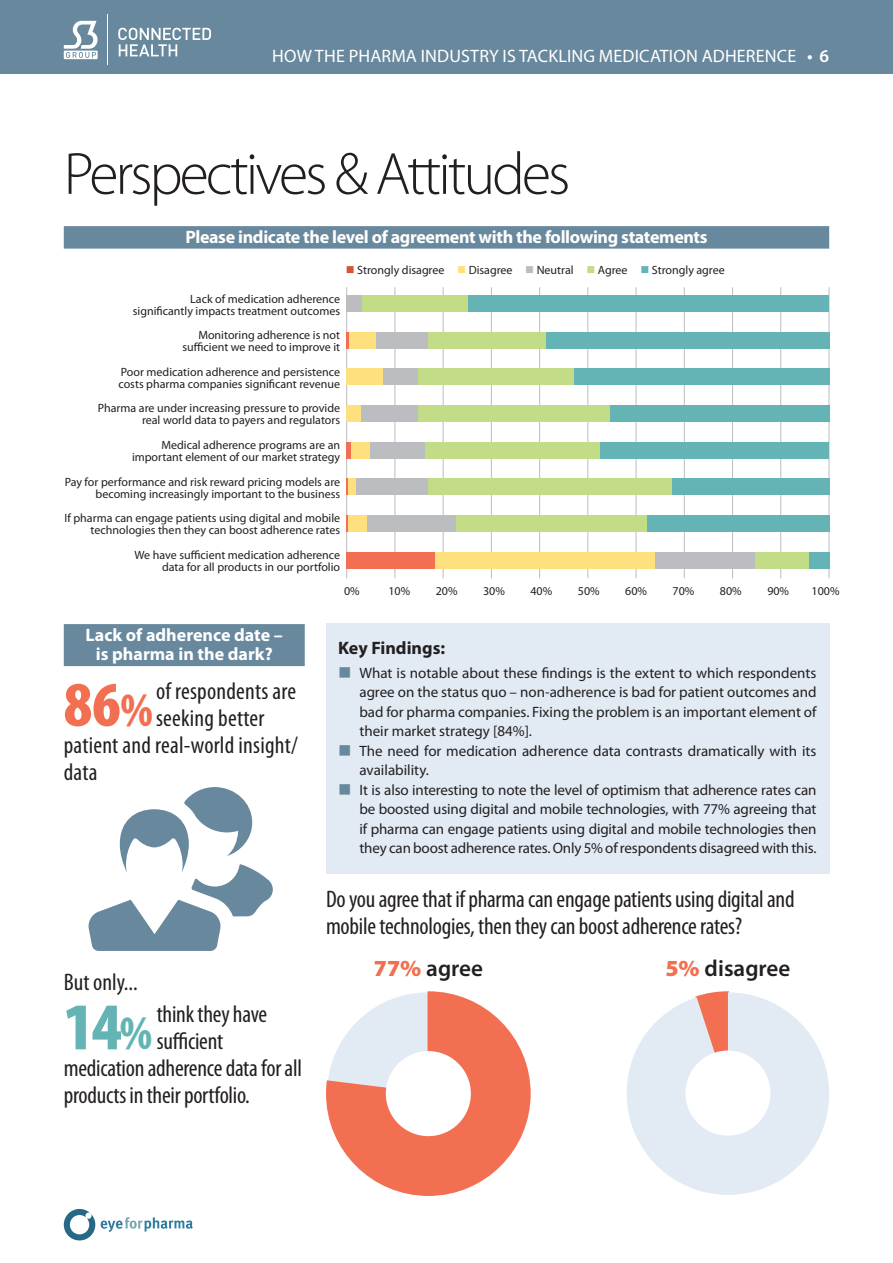
<style>
.page{position:relative;width:893px;height:1263px;background:#fff}
.page>*{position:absolute;margin:0;border:0;box-sizing:border-box;transform-origin:0 0}
.t1{font:900 condensed 67.2px "Myriad Pro";color:#64b4b5}
.t2{font:900 condensed 64.05px "Myriad Pro";color:#f36f51}
.t3{font:300 60px "Myriad Pro";letter-spacing:-.05em;color:#231f20}
.t4{font:condensed 24px/27px "Myriad Pro";letter-spacing:-.01em;color:#231f20}
.t5{font:condensed 24px "Myriad Pro";letter-spacing:.01em;color:#231f20}
.t6{font:600 23.1px "Myriad Pro";color:#231f20}
.t7{font:700 18px "Myriad Pro";letter-spacing:-.02em;color:#fff}
.t8{font:18px "Myriad Pro";letter-spacing:.01em;color:#fff}
.t9{font:700 18px/19.5px "Myriad Pro";color:#fff;text-align:center}
.t10{font:700 18px "Myriad Pro";color:#231f20}
.t11{font:15px/19.5px "Myriad Pro";letter-spacing:-.005em;color:#231f20}
.t12{font:12px/12px "Myriad Pro";color:#231f20;text-align:right}
.s1{font-weight:600}
.s2{color:#d35735}
.s3{color:#ffe07f}
.s4{color:#bcbdc0}
.s5{color:#c3dc88}
.s6{color:#64b4b5}
.s7{font-size:48px}
.s8{font-weight:900;color:#f36f51}
</style>
<div class="page">
<div style="left:0;top:0;width:893px;height:74px;background:#68889d"></div>
<svg style="left:64px;top:1209px;width:31px;height:31px"></svg>
<svg style="left:101px;top:1217px;width:92px;height:15px"></svg>
<svg style="left:64px;top:21px;width:34px;height:38px"></svg>
<svg style="left:118px;top:28px;width:93px;height:28px"></svg>
<hr style="left:108px;top:15px;width:1px;height:50px;background:#fff">
<div style="left:326px;top:623px;width:503px;height:251px;background:#e2ebf3"></div>
<hr style="left:346px;top:287px;width:1px;height:291px;background:#bcbdc0">
<hr style="left:443px;top:287px;width:1px;height:291px;background:#bcbdc0">
<hr style="left:539px;top:287px;width:1px;height:291px;background:#bcbdc0">
<hr style="left:636px;top:287px;width:1px;height:291px;background:#bcbdc0">
<hr style="left:732px;top:287px;width:1px;height:291px;background:#bcbdc0">
<hr style="left:829px;top:287px;width:1px;height:291px;background:#bcbdc0">
<hr style="left:395px;top:287px;width:1px;height:291px;background:#bcbdc0">
<hr style="left:491px;top:287px;width:1px;height:291px;background:#bcbdc0">
<hr style="left:588px;top:287px;width:1px;height:291px;background:#bcbdc0">
<hr style="left:684px;top:287px;width:1px;height:291px;background:#bcbdc0">
<hr style="left:780px;top:287px;width:1px;height:291px;background:#bcbdc0">
<div style="left:64px;top:226px;width:765px;height:23px;background:#68889d"></div>
<div style="left:64px;top:624px;width:241px;height:42px;background:#68889d"></div>
<div style="left:352px;top:295px;width:174px;height:17px;background:#c3dc88"></div>
<div style="left:346px;top:478px;width:22px;height:17px;background:#f36f51"></div>
<div style="left:348px;top:478px;width:60px;height:17px;background:#ffe07f"></div>
<div style="left:357px;top:478px;width:189px;height:17px;background:#bcbdc0"></div>
<div style="left:429px;top:478px;width:283px;height:17px;background:#c3dc88"></div>
<div style="left:346px;top:369px;width:101px;height:16px;background:#ffe07f"></div>
<div style="left:383px;top:369px;width:352px;height:16px;background:#bcbdc0"></div>
<div style="left:418px;top:369px;width:353px;height:16px;background:#c3dc88"></div>
<div style="left:346px;top:332px;width:161px;height:16px;background:#ffe07f"></div>
<div style="left:346px;top:515px;width:22px;height:17px;background:#ffe07f"></div>
<div style="left:425px;top:515px;width:223px;height:17px;background:#c3dc88"></div>
<div style="left:346px;top:405px;width:134px;height:17px;background:#bcbdc0"></div>
<div style="left:348px;top:442px;width:23px;height:16px;background:#ffe07f"></div>
<div style="left:370px;top:442px;width:84px;height:16px;background:#bcbdc0"></div>
<div style="left:545px;top:442px;width:284px;height:16px;background:#64b4b5"></div>
<div style="left:376px;top:332px;width:336px;height:16px;background:#bcbdc0"></div>
<div style="left:429px;top:332px;width:335px;height:16px;background:#c3dc88"></div>
<div style="left:546px;top:332px;width:283px;height:16px;background:#64b4b5"></div>
<div style="left:672px;top:478px;width:157px;height:17px;background:#64b4b5"></div>
<div style="left:574px;top:369px;width:255px;height:16px;background:#64b4b5"></div>
<div style="left:469px;top:295px;width:360px;height:17px;background:#64b4b5"></div>
<hr style="left:346px;top:332px;width:3px;height:16px;background:#f36f51">
<div style="left:346px;top:405px;width:15px;height:17px;background:#ffe07f"></div>
<div style="left:418px;top:405px;width:230px;height:17px;background:#c3dc88"></div>
<div style="left:346px;top:442px;width:5px;height:16px;background:#f36f51"></div>
<div style="left:425px;top:442px;width:175px;height:16px;background:#c3dc88"></div>
<svg style="left:346px;top:515px;width:2px;height:17px"></svg>
<div style="left:647px;top:515px;width:182px;height:17px;background:#64b4b5"></div>
<div style="left:346px;top:552px;width:90px;height:16px;background:#f36f51"></div>
<div style="left:789px;top:552px;width:40px;height:16px;background:#64b4b5"></div>
<div style="left:346px;top:295px;width:15px;height:17px;background:#bcbdc0"></div>
<div style="left:610px;top:405px;width:219px;height:17px;background:#64b4b5"></div>
<div style="left:367px;top:515px;width:89px;height:17px;background:#bcbdc0"></div>
<div style="left:436px;top:552px;width:220px;height:16px;background:#ffe07f"></div>
<div style="left:656px;top:552px;width:102px;height:16px;background:#bcbdc0"></div>
<div style="left:755px;top:552px;width:54px;height:16px;background:#c3dc88"></div>
<svg style="left:88px;top:787px;width:185px;height:164px"></svg>
<svg style="left:326px;top:991px;width:205px;height:205px"></svg>
<svg style="left:627px;top:991px;width:202px;height:204px"></svg>
<div style="left:386px;top:1051px;width:85px;height:85px;background:#fff;border-radius:50%"></div>
<div style="left:685px;top:1050px;width:85px;height:85px;background:#fff;border-radius:50%"></div>
<h3 class="t8" style="left:272px;top:46px;width:558px">HOW THE PHARMA INDUSTRY IS TACKLING MEDICATION ADHERENCE <span class="s1">• 6</span></h3>
<h3 class="t3" style="left:64px;top:141px;width:508px">Perspectives &amp; Attitudes</h3>
<h3 class="t7" style="left:185px;top:227px;width:524px">Please indicate the level of agreement with the following statements</h3>
<p class="t12" style="left:346px;top:264px;width:381px"><span class="s2">■</span> Strongly disagree <span class="s3">■</span> Disagree <span class="s4">■</span> Neutral <span class="s5">■</span> Agree <span class="s6">■</span> Strongly agree</p>
<p class="t12" style="left:133px;top:293px;width:209px">Lack of medication adherence significantly impacts treatment outcomes</p>
<p class="t12" style="left:182px;top:329px;width:159px">Monitoring adherence is not sufficient we need to improve it</p>
<p class="t12" style="left:118px;top:366px;width:223px;text-align:left">Poor medication adherence and persistence costs pharma companies significant revenue</p>
<p class="t12" style="left:98px;top:403px;width:244px">Pharma are under increasing pressure to provide real world data to payers and regulators</p>
<p class="t12" style="left:132px;top:439px;width:210px">Medical adherence programs are an important element of our market strategy</p>
<p class="t12" style="left:65px;top:476px;width:277px">Pay for performance and risk reward pricing models are becoming increasingly important to the business</p>
<p class="t12" style="left:64px;top:512px;width:277px">If pharma can engage patients using digital and mobile technologies then they can boost adherence rates</p>
<p class="t12" style="left:135px;top:549px;width:207px">We have sufficient medication adherence data for all products in our portfolio</p>
<h3 class="t9" style="left:86px;top:625px;width:199px">Lack of adherence date – is pharma in the dark?</h3>
<h2 class="t2" style="left:64px;top:669px;width:90px">86<span class="s7">%</span></h2>
<h3 class="t5" style="left:156px;top:678px;width:142px">of respondents are</h3>
<h3 class="t5" style="left:156px;top:705px;width:110px">seeking better</h3>
<h3 class="t5" style="left:64px;top:732px;width:236px">patient and real-world insight/</h3>
<h3 class="t4" style="left:64px;top:759px;width:35px">data</h3>
<h3 class="t4" style="left:64px;top:969px;width:76px">But only...</h3>
<h1 class="t1" style="left:64px;top:989px;width:90px">14<span class="s7">%</span></h1>
<h3 class="t4" style="left:157px;top:1001px;width:112px">think they have</h3>
<h3 class="t4" style="left:157px;top:1028px;width:68px">sufficient</h3>
<h3 class="t4" style="left:64px;top:1055px;width:240px">medication adherence data for all</h3>
<h3 class="t4" style="left:64px;top:1082px;width:188px">products in their portfolio.</h3>
<p class="t12" style="left:344px;top:585px;width:17px">0%</p>
<p class="t12" style="left:388px;top:585px;width:23px">10%</p>
<p class="t12" style="left:436px;top:585px;width:23px">20%</p>
<p class="t12" style="left:483px;top:585px;width:23px">30%</p>
<p class="t12" style="left:530px;top:585px;width:23px">40%</p>
<p class="t12" style="left:578px;top:585px;width:23px">50%</p>
<p class="t12" style="left:625px;top:585px;width:23px">60%</p>
<p class="t12" style="left:673px;top:585px;width:23px">70%</p>
<p class="t12" style="left:720px;top:585px;width:23px">80%</p>
<p class="t12" style="left:767px;top:585px;width:23px">90%</p>
<p class="t12" style="left:812px;top:585px;width:29px">100%</p>
<h3 class="t10" style="left:338px;top:638px;width:109px">Key Findings:</h3>
<p class="t11" style="left:359px;top:663px;width:459px">What is notable about these findings is the extent to which respondents agree on the status quo – non-adherence is bad for patient outcomes and bad for pharma companies. Fixing the problem is an important element of their market strategy [84%].<br>The need for medication adherence data contrasts dramatically with its availability.<br>It is also interesting to note the level of optimism that adherence rates can be boosted using digital and mobile technologies, with 77% agreeing that if pharma can engage patients using digital and mobile technologies then they can boost adherence rates. Only 5% of respondents disagreed with this.</p>
<h3 class="t4" style="left:326px;top:886px;width:470px">Do you agree that if pharma can engage patients using digital and mobile technologies, then they can boost adherence rates?</h3>
<h3 class="t6" style="left:374px;top:956px;width:111px"><span class="s8">77%</span> agree</h3>
<h3 class="t6" style="left:665px;top:956px;width:126px"><span class="s8">5%</span> disagree</h3>
</div>
